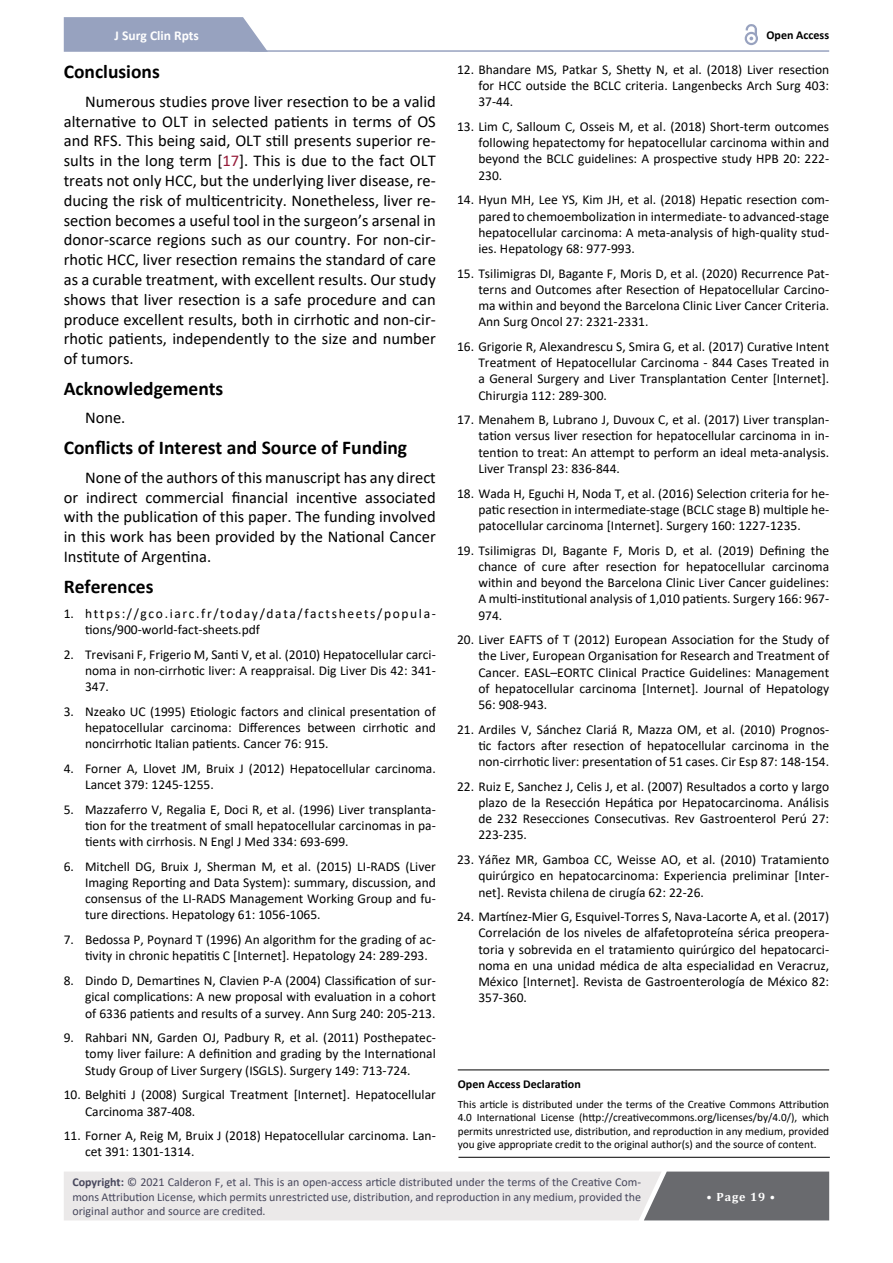
<style>
.page{position:relative;width:893px;height:1263px;background:#fff}
.page>*{position:absolute;margin:0;border:0;box-sizing:border-box;transform-origin:0 0}
.t1{font:700 19.5px "Calibri";color:#000}
.t2{font:16.5px/19.8px "Calibri";color:#000;text-align:justify}
.t3{font:13.5px/16.2px "Calibri";color:#000;text-align:justify}
.t4{font:13.5px/16.2px "Calibri";letter-spacing:.12em;color:#000}
.t5{font:700 13.5px "Calibri";color:#fff}
.t6{font:12px/14.4px "Calibri";color:#47475c;text-align:justify}
.t7{font:700 12px "Calibri";color:#000}
.t8{font:700 12px "Cambria";letter-spacing:.08em;color:#fff}
.t9{font:11.25px/13.5px "Calibri";color:#000;text-align:justify}
.s1{color:#961a38}
.s2{font-weight:700}
</style>
<div class="page">
<hr style="left:250px;top:50px;width:579px;height:2px;background:#97a2bf">
<svg style="left:64px;top:17px;width:204px;height:35px;background:#9ea8c3"></svg>
<svg style="left:745px;top:32px;width:13px;height:13px"></svg>
<svg style="left:747px;top:34px;width:9px;height:9px"></svg>
<svg style="left:746px;top:24px;width:11px;height:16px"></svg>
<svg style="left:64px;top:1171px;width:765px;height:49px;background:#cecdce"></svg>
<hr style="left:458px;top:1157px;width:372px;height:1px;background:#000">
<hr style="left:458px;top:1069px;width:371px;height:1px;background:#000">
<p class="t5" style="left:115px;top:25px;width:86px">J Surg Clin Rpts</p>
<p class="t7" style="left:766px;top:26px;width:64px">Open Access</p>
<h1 class="t1" style="left:64px;top:58px;width:98px">Conclusions</h1>
<p class="t2" style="left:64px;top:91px;width:374px;text-indent:21px">Numerous studies prove liver resection to be a valid alternative to OLT in selected patients in terms of OS and RFS. This being said, OLT still presents superior re&shy;sults in the long term [<span class="s1">17</span>]. This is due to the fact OLT treats not only HCC, but the underlying liver disease, re&shy;ducing the risk of multicentricity. Nonetheless, liver re&shy;section becomes a useful tool in the surgeon’s arsenal in donor-scarce regions such as our country. For non-cir&shy;rhotic HCC, liver resection remains the standard of care as a curable treatment, with excellent results. Our study shows that liver resection is a safe procedure and can produce excellent results, both in cirrhotic and non-cir&shy;rhotic patients, independently to the size and number of tumors.</p>
<h1 class="t1" style="left:64px;top:375px;width:161px">Acknowledgements</h1>
<p class="t2" style="left:85px;top:408px;width:42px">None.</p>
<h1 class="t1" style="left:64px;top:434px;width:345px">Conflicts of Interest and Source of Funding</h1>
<p class="t2" style="left:64px;top:467px;width:374px;text-indent:21px">None of the authors of this manuscript has any direct or indirect commercial financial incentive associated with the publication of this paper. The funding involved in this work has been provided by the National Cancer Institute of Argentina.</p>
<h1 class="t1" style="left:64px;top:573px;width:91px">References</h1>
<p class="t4" style="left:85px;top:605px;width:352px;text-indent:-21px">1. https://gco.iarc.fr/today/data/factsheets/popula&shy;tions/900-world-fact-sheets.pdf</p>
<p class="t3" style="left:85px;top:646px;width:352px;text-indent:-21px">2. Trevisani F, Frigerio M, Santi V, et al. (2010) Hepatocellular carci&shy;noma in non-cirrhotic liver: A reappraisal. Dig Liver Dis 42: 341- 347.</p>
<p class="t3" style="left:85px;top:703px;width:352px;text-indent:-21px">3. Nzeako UC (1995) Etiologic factors and clinical presentation of hepatocellular carcinoma: Differences between cirrhotic and noncirrhotic Italian patients. Cancer 76: 915.</p>
<p class="t3" style="left:85px;top:760px;width:352px;text-indent:-21px">4. Forner A, Llovet JM, Bruix J (2012) Hepatocellular carcinoma.<br>Lancet 379: 1245-1255.</p>
<p class="t3" style="left:85px;top:801px;width:352px;text-indent:-21px">5. Mazzaferro V, Regalia E, Doci R, et al. (1996) Liver transplanta&shy;tion for the treatment of small hepatocellular carcinomas in pa&shy;tients with cirrhosis. N Engl J Med 334: 693-699.</p>
<p class="t3" style="left:85px;top:858px;width:352px;text-indent:-21px">6. Mitchell DG, Bruix J, Sherman M, et al. (2015) LI-RADS (Liver Imaging Reporting and Data System): summary, discussion, and consensus of the LI-RADS Management Working Group and fu&shy;ture directions. Hepatology 61: 1056-1065.</p>
<p class="t3" style="left:85px;top:931px;width:352px;text-indent:-21px">7. Bedossa P, Poynard T (1996) An algorithm for the grading of ac&shy;tivity in chronic hepatitis C [Internet]. Hepatology 24: 289-293.</p>
<p class="t3" style="left:85px;top:972px;width:352px;text-indent:-21px">8. Dindo D, Demartines N, Clavien P-A (2004) Classification of sur&shy;gical complications: A new proposal with evaluation in a cohort of 6336 patients and results of a survey. Ann Surg 240: 205-213.</p>
<p class="t3" style="left:85px;top:1029px;width:352px;text-indent:-21px">9. Rahbari NN, Garden OJ, Padbury R, et al. (2011) Posthepatec&shy;tomy liver failure: A definition and grading by the International Study Group of Liver Surgery (ISGLS). Surgery 149: 713-724.</p>
<p class="t3" style="left:85px;top:1086px;width:352px;text-indent:-21px">10. Belghiti J (2008) Surgical Treatment [Internet]. Hepatocellular<br>Carcinoma 387-408.</p>
<p class="t3" style="left:85px;top:1127px;width:352px;text-indent:-21px">11. Forner A, Reig M, Bruix J (2018) Hepatocellular carcinoma. Lan&shy;cet 391: 1301-1314.</p>
<p class="t3" style="left:478px;top:61px;width:352px;text-indent:-21px">12. Bhandare MS, Patkar S, Shetty N, et al. (2018) Liver resection for HCC outside the BCLC criteria. Langenbecks Arch Surg 403:<br>37-44.</p>
<p class="t3" style="left:478px;top:118px;width:352px;text-indent:-21px">13. Lim C, Salloum C, Osseis M, et al. (2018) Short-term outcomes following hepatectomy for hepatocellular carcinoma within and beyond the BCLC guidelines: A prospective study HPB 20: 222- 230.</p>
<p class="t3" style="left:478px;top:191px;width:352px;text-indent:-21px">14. Hyun MH, Lee YS, Kim JH, et al. (2018) Hepatic resection com&shy;pared to chemoembolization in intermediate- to advanced-stage hepatocellular carcinoma: A meta-analysis of high-quality stud&shy;ies. Hepatology 68: 977-993.</p>
<p class="t3" style="left:478px;top:265px;width:352px;text-indent:-21px">15. Tsilimigras DI, Bagante F, Moris D, et al. (2020) Recurrence Pat&shy;terns and Outcomes after Resection of Hepatocellular Carcino&shy;ma within and beyond the Barcelona Clinic Liver Cancer Criteria.<br>Ann Surg Oncol 27: 2321-2331.</p>
<p class="t3" style="left:478px;top:338px;width:352px;text-indent:-21px">16. Grigorie R, Alexandrescu S, Smira G, et al. (2017) Curative Intent Treatment of Hepatocellular Carcinoma - 844 Cases Treated in a General Surgery and Liver Transplantation Center [Internet].<br>Chirurgia 112: 289-300.</p>
<p class="t3" style="left:478px;top:411px;width:352px;text-indent:-21px">17. Menahem B, Lubrano J, Duvoux C, et al. (2017) Liver transplan&shy;tation versus liver resection for hepatocellular carcinoma in in&shy;tention to treat: An attempt to perform an ideal meta-analysis.<br>Liver Transpl 23: 836-844.</p>
<p class="t3" style="left:478px;top:485px;width:352px;text-indent:-21px">18. Wada H, Eguchi H, Noda T, et al. (2016) Selection criteria for he&shy;patic resection in intermediate-stage (BCLC stage B) multiple he&shy;patocellular carcinoma [Internet]. Surgery 160: 1227-1235.</p>
<p class="t3" style="left:478px;top:542px;width:352px;text-indent:-21px">19. Tsilimigras DI, Bagante F, Moris D, et al. (2019) Defining the chance of cure after resection for hepatocellular carcinoma within and beyond the Barcelona Clinic Liver Cancer guidelines:<br>A multi-institutional analysis of 1,010 patients. Surgery 166: 967- 974.</p>
<p class="t3" style="left:478px;top:631px;width:352px;text-indent:-21px">20. Liver EAFTS of T (2012) European Association for the Study of the Liver, European Organisation for Research and Treatment of Cancer. EASL–EORTC Clinical Practice Guidelines: Management of hepatocellular carcinoma [Internet]. Journal of Hepatology 56: 908-943.</p>
<p class="t3" style="left:478px;top:721px;width:352px;text-indent:-21px">21. Ardiles V, Sánchez Clariá R, Mazza OM, et al. (2010) Prognos&shy;tic factors after resection of hepatocellular carcinoma in the non-cirrhotic liver: presentation of 51 cases. Cir Esp 87: 148-154.</p>
<p class="t3" style="left:478px;top:778px;width:352px;text-indent:-21px">22. Ruiz E, Sanchez J, Celis J, et al. (2007) Resultados a corto y largo plazo de la Resección Hepática por Hepatocarcinoma. Aná lisis de 232 Resecciones Consecutivas. Rev Gastroenterol Perú 27:<br>223-235.</p>
<p class="t3" style="left:478px;top:851px;width:352px;text-indent:-21px">23. Yáñez MR, Gamboa CC, Weisse AO, et al. (2010) Tratamiento quirúrgico en hepatocarcinoma: Experiencia preliminar [Inter&shy;net]. Revista chilena de cirugía 62: 22-26.</p>
<p class="t3" style="left:478px;top:908px;width:352px;text-indent:-21px">24. Martínez-Mier G, Esquivel-Torres S, Nava-Lacorte A, et al. (2017)<br>Correlación de los niveles de alfafetoproteína sérica preopera&shy;toria y sobrevida en el tratamiento quirúrgico del hepatocarci&shy;noma en una unidad médica de alta especialidad en Veracruz, México [Internet]. Revista de Gastroenterología de México 82:<br>357-360.</p>
<p class="t7" style="left:458px;top:1076px;width:124px">Open Access Declaration</p>
<p class="t9" style="left:458px;top:1097px;width:373px">This article is distributed under the terms of the Creative Commons Attribution 4.0 International License (http://creativecommons.org/licenses/by/4.0/), which permits unrestricted use, distribution, and reproduction in any medium, provided you give appropriate credit to the original author(s) and the source of content.</p>
<p class="t6" style="left:72px;top:1174px;width:570px"><span class="s2">Copyright:</span> © 2021 Calderon F, et al. This is an open-access article distributed under the terms of the Creative Com&shy;mons Attribution License, which permits unrestricted use, distribution, and reproduction in any medium, provided the original author and source are credited.</p>
<p class="t8" style="left:706px;top:1188px;width:70px">• Page 19 •</p>
</div>
